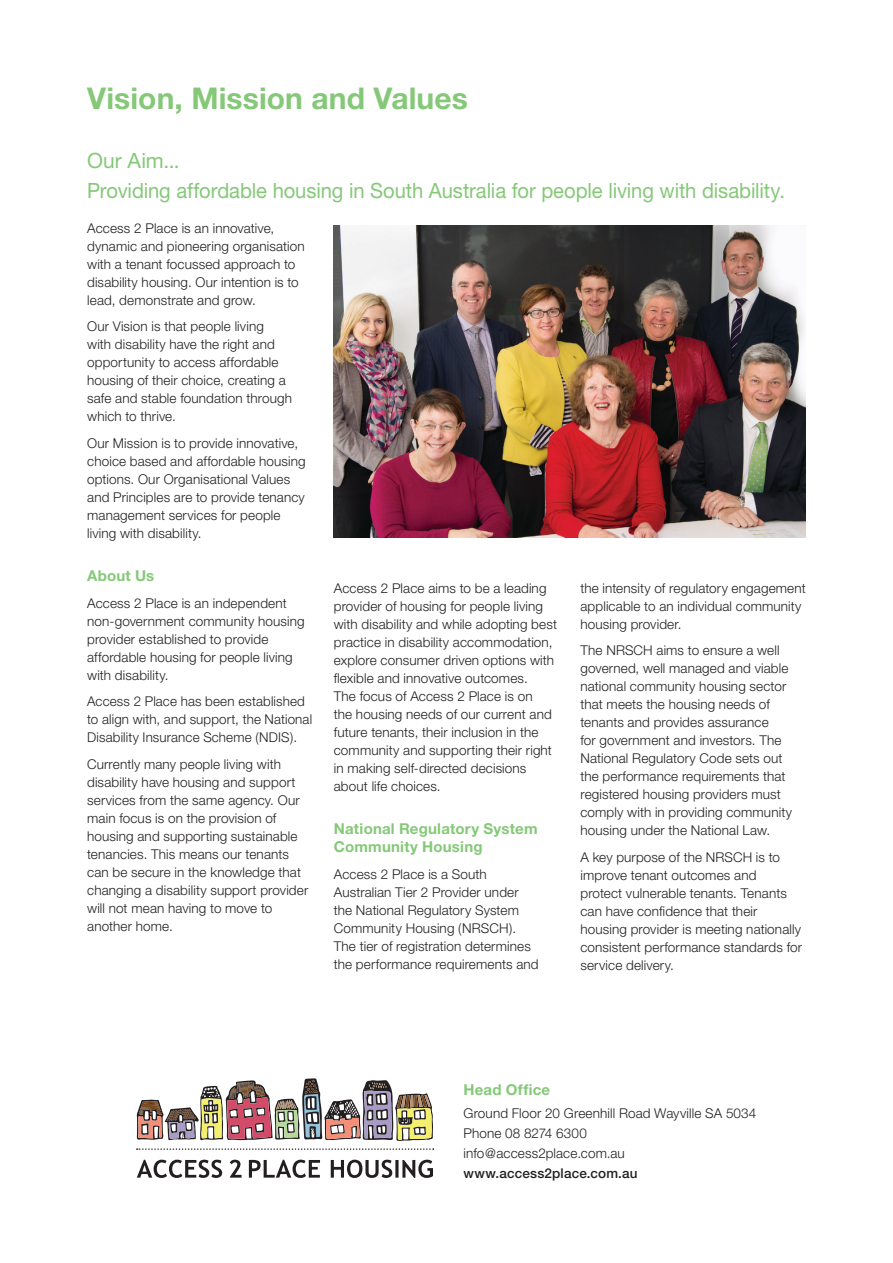
<style>
.page{position:relative;width:893px;height:1263px;background:#fff}
.page>*{position:absolute;margin:0;border:0;box-sizing:border-box;transform-origin:0 0}
.t1{font:700 30px "Helvetica Neue";letter-spacing:.005em;color:#85c878}
.t2{font:21px/29.7px "Helvetica Neue";letter-spacing:-.005em;color:#85c878}
.t3{font:700 15px/18px "Helvetica Neue";letter-spacing:.015em;color:#85c878}
.t4{font:300 13.5px/18px "Helvetica Neue";letter-spacing:.01em;color:#231f20}
.t5{font:500 13.5px "Helvetica Neue";letter-spacing:.01em;color:#231f20}
</style>
<div class="page">
<img style="left:334px;top:225px;width:472px;height:313px">
<svg style="left:136px;top:1078px;width:297px;height:63px"></svg>
<svg style="left:137px;top:1148px;width:297px;height:2px"></svg>
<svg style="left:137px;top:1160px;width:296px;height:18px"></svg>
<h1 class="t1" style="left:87px;top:79px;width:382px">Vision, Mission and Values</h1>
<h2 class="t2" style="left:87px;top:145px;width:699px">Our Aim...<br>Providing affordable housing in South Australia for people living with disability.</h2>
<p class="t4" style="left:87px;top:219px;width:219px">Access 2 Place is an innovative, dynamic and pioneering organisation with a tenant focussed approach to disability housing. Our intention is to lead, demonstrate and grow.</p>
<p class="t4" style="left:87px;top:317px;width:206px">Our Vision is that people living<br>with disability have the right and opportunity to access affordable housing of their choice, creating a safe and stable foundation through which to thrive.</p>
<p class="t4" style="left:87px;top:434px;width:220px">Our Mission is to provide innovative, choice based and affordable housing options. Our Organisational Values and Principles are to provide tenancy management services for people living with disability.</p>
<p class="t3" style="left:87px;top:567px;width:69px">About Us</p>
<p class="t4" style="left:87px;top:594px;width:219px">Access 2 Place is an independent non-government community housing provider established to provide affordable housing for people living with disability.</p>
<p class="t4" style="left:87px;top:692px;width:227px">Access 2 Place has been established to align with, and support, the National<br>Disability Insurance Scheme (NDIS).</p>
<p class="t4" style="left:87px;top:755px;width:223px">Currently many people living with disability have housing and support services from the same agency. Our main focus is on the provision of housing and supporting sustainable tenancies. This means our tenants can be secure in the knowledge that changing a disability support provider will not mean having to move to another home.</p>
<p class="t4" style="left:334px;top:579px;width:225px">Access 2 Place aims to be a leading provider of housing for people living with disability and while adopting best practice in disability accommodation, explore consumer driven options with flexible and innovative outcomes.<br>The focus of Access 2 Place is on<br>the housing needs of our current and future tenants, their inclusion in the community and supporting their right in making self-directed decisions about life choices.</p>
<p class="t3" style="left:334px;top:820px;width:205px">National Regulatory System<br>Community Housing</p>
<p class="t4" style="left:334px;top:865px;width:206px">Access 2 Place is a South<br>Australian Tier 2 Provider under the National Regulatory System<br>Community Housing (NRSCH).<br>The tier of registration determines the performance requirements and</p>
<p class="t4" style="left:580px;top:579px;width:227px">the intensity of regulatory engagement applicable to an individual community housing provider.</p>
<p class="t4" style="left:580px;top:641px;width:213px">The NRSCH aims to ensure a well governed, well managed and viable national community housing sector that meets the housing needs of tenants and provides assurance<br>for government and investors. The National Regulatory Code sets out the performance requirements that registered housing providers must comply with in providing community housing under the National Law.</p>
<p class="t4" style="left:580px;top:848px;width:223px">A key purpose of the NRSCH is to improve tenant outcomes and<br>protect vulnerable tenants. Tenants can have confidence that their housing provider is meeting nationally consistent performance standards for service delivery.</p>
<p class="t3" style="left:463px;top:1080px;width:88px">Head Office</p>
<p class="t4" style="left:463px;top:1102px;width:294px;line-height:20.1px">Ground Floor 20 Greenhill Road Wayville SA 5034<br>Phone 08 8274 6300<br>info@access2place.com.au</p>
<p class="t5" style="left:463px;top:1165px;width:176px">www.access2place.com.au</p>
</div>
